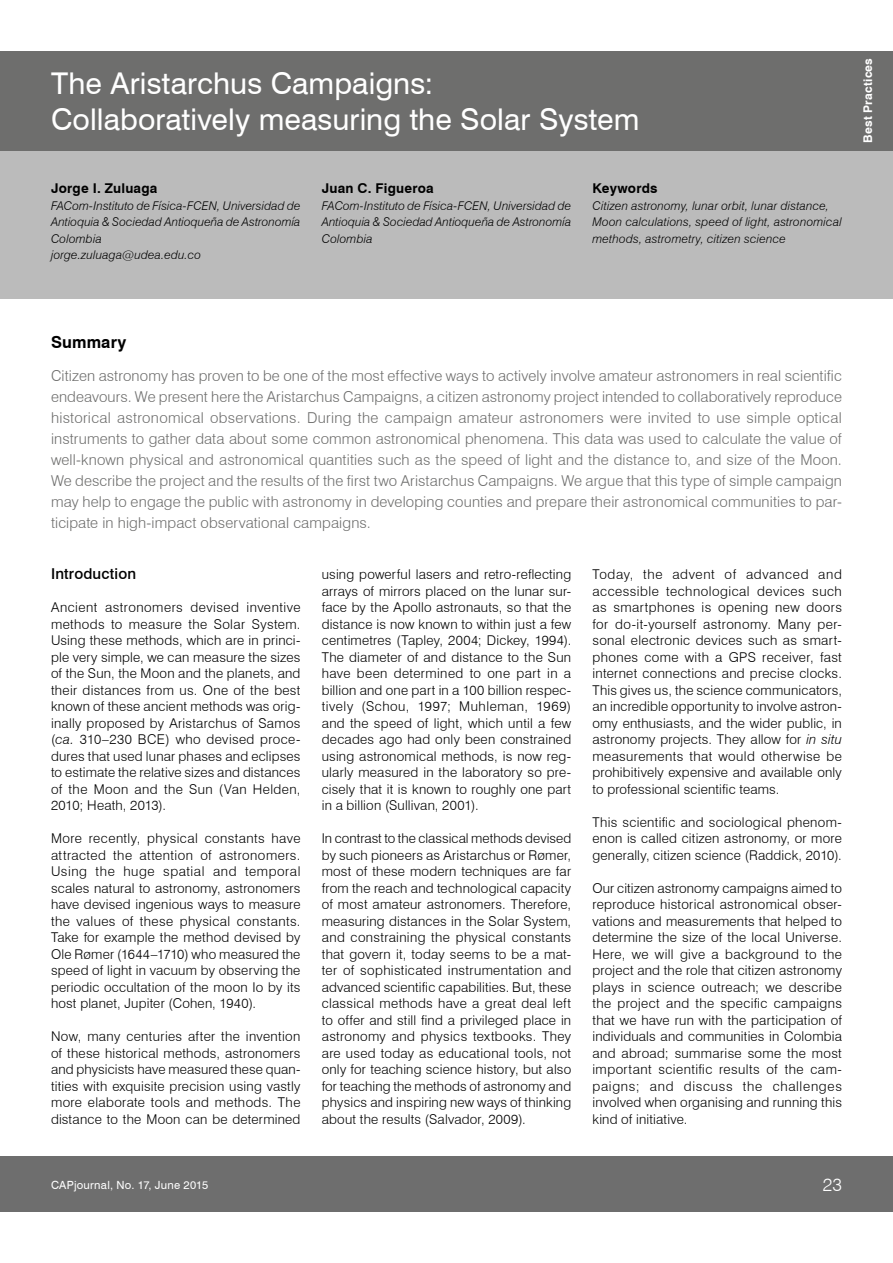
<style>
.page{position:relative;width:893px;height:1263px;background:#fff}
.page>*{position:absolute;margin:0;border:0;box-sizing:border-box;transform-origin:0 0}
.MAIN_TITLE_s721BT-ro{font:30px "Swiss 721 BT";letter-spacing:.005em;color:#fff}
.t1{font:300 18px "Swiss 721 BT";color:#fff}
.SUMMARY_TITLE_s721BT{font:700 16.5px "Swiss 721 BT";letter-spacing:.005em;color:#000}
.SUMMARY_TEXT_s721LtB{font:300 15px/21px "Swiss 721 BT";letter-spacing:.01em;color:#6e6e6d;text-align:justify}
.BODY_TEXT_TITLES__s7{font:500 15px "Swiss 721 BT";letter-spacing:.01em;color:#000}
.BODY_TEXT_s721LtBT-l{font:300 13.5px/16.5px "Swiss 721 BT";letter-spacing:.015em;color:#000;text-align:justify}
.TITLES_AUTHOR_CONTAC{font:700 13.5px "Swiss 721 BT";letter-spacing:.015em;color:#000}
.BIOGRAPHY_TEXT_s721L{font:italic 300 12px/16.5px "Swiss 721 BT";letter-spacing:.01em;color:#000}
.TEXT_AUTHOR_CONTACTS{font:italic 300 12px/16.5px "Swiss 721 BT";letter-spacing:.015em;color:#000}
.SECTIONS_s721BT-bold{font:700 12px "Swiss 721 BT";letter-spacing:.02em;color:#fff}
.t2{font:11.25px "Swiss 721 BT";letter-spacing:.02em;color:#fff}
.s1{font-style:italic}
</style>
<div class="page">
<div style="left:0;top:1157px;width:893px;height:55px;background:#6e6e6e"></div>
<div style="left:0;top:149px;width:893px;height:150px;background:#bbb"></div>
<div style="left:0;top:51px;width:893px;height:99px;background:#6e6e6d"></div>
<p class="MAIN_TITLE_s721BT-ro" style="left:51px;top:65px;width:384px">The Aristarchus Campaigns:</p>
<p class="MAIN_TITLE_s721BT-ro" style="left:51px;top:101px;width:590px">Collaboratively measuring the Solar System</p>
<p class="TITLES_AUTHOR_CONTAC" style="left:51px;top:180px;width:108px">Jorge I. Zuluaga</p>
<p class="BIOGRAPHY_TEXT_s721L" style="left:51px;top:197px;width:251px">FACom-Instituto de Física-FCEN, Universidad de<br>Antioquia &amp; Sociedad Antioqueña de Astronomía</p>
<p class="BIOGRAPHY_TEXT_s721L" style="left:51px;top:230px;width:52px">Colombia</p>
<p class="BIOGRAPHY_TEXT_s721L" style="left:51px;top:247px;width:151px">jorge.zuluaga@udea.edu.co</p>
<p class="TITLES_AUTHOR_CONTAC" style="left:322px;top:180px;width:114px">Juan C. Figueroa</p>
<p class="BIOGRAPHY_TEXT_s721L" style="left:322px;top:197px;width:251px">FACom-Instituto de Física-FCEN, Universidad de<br>Antioquia &amp; Sociedad Antioqueña de Astronomía</p>
<p class="BIOGRAPHY_TEXT_s721L" style="left:322px;top:230px;width:52px">Colombia</p>
<p class="TITLES_AUTHOR_CONTAC" style="left:592px;top:180px;width:67px">Keywords</p>
<p class="TEXT_AUTHOR_CONTACTS" style="left:592px;top:197px;width:251px">Citizen astronomy, lunar orbit, lunar distance,<br>Moon calculations, speed of light, astronomical methods, astrometry, citizen science</p>
<p class="SECTIONS_s721BT-bold" style="left:860px;top:143px;width:87px;rotate:-90deg">Best Practices</p>
<p class="SUMMARY_TITLE_s721BT" style="left:51px;top:332px;width:77px">Summary</p>
<p class="SUMMARY_TEXT_s721LtB" style="left:51px;top:365px;width:792px">Citizen astronomy has proven to be one of the most effective ways to actively involve amateur astronomers in real scientific endeavours. We present here the Aristarchus Campaigns, a citizen astronomy project intended to collaboratively reproduce historical astronomical observations. During the campaign amateur astronomers were invited to use simple optical instruments to gather data about some common astronomical phenomena. This data was used to calculate the value of well-known physical and astronomical quantities such as the speed of light and the distance to, and size of the Moon.<br>We describe the project and the results of the first two Aristarchus Campaigns. We argue that this type of simple campaign may help to engage the public with astronomy in developing counties and prepare their astronomical communities to par&shy;ticipate in high-impact observational campaigns.</p>
<p class="BODY_TEXT_TITLES__s7" style="left:51px;top:565px;width:87px">Introduction</p>
<p class="BODY_TEXT_s721LtBT-l" style="left:51px;top:599px;width:251px">Ancient astronomers devised inventive methods to measure the Solar System.<br>Using these methods, which are in princi&shy;ple very simple, we can measure the sizes of the Sun, the Moon and the planets, and their distances from us. One of the best known of these ancient methods was orig&shy;inally proposed by Aristarchus of Samos (<span class="s1">ca.</span> 310–230 BCE) who devised proce&shy;dures that used lunar phases and eclipses to estimate the relative sizes and distances of the Moon and the Sun (Van Helden, 2010; Heath, 2013).</p>
<p class="BODY_TEXT_s721LtBT-l" style="left:51px;top:830px;width:251px">More recently, physical constants have attracted the attention of astronomers.<br>Using the huge spatial and temporal scales natural to astronomy, astronomers have devised ingenious ways to measure the values of these physical constants.<br>Take for example the method devised by Ole Rømer (1644–1710) who measured the speed of light in vacuum by observing the periodic occultation of the moon Io by its host planet, Jupiter (Cohen, 1940).</p>
<p class="BODY_TEXT_s721LtBT-l" style="left:51px;top:1028px;width:251px">Now, many centuries after the invention of these historical methods, astronomers and physicists have measured these quan&shy;tities with exquisite precision using vastly more elaborate tools and methods. The distance to the Moon can be determined</p>
<p class="t2" style="left:51px;top:1178px;width:159px">CAPjournal, No. 17, June 2015</p>
<p class="BODY_TEXT_s721LtBT-l" style="left:322px;top:566px;width:251px">using powerful lasers and retro-reflecting arrays of mirrors placed on the lunar sur&shy;face by the Apollo astronauts, so that the distance is now known to within just a few centimetres (Tapley, 2004; Dickey, 1994).<br>The diameter of and distance to the Sun have been determined to one part in a billion and one part in a 100 billion respec&shy;tively (Schou, 1997; Muhleman, 1969) and the speed of light, which until a few decades ago had only been constrained using astronomical methods, is now reg&shy;ularly measured in the laboratory so pre&shy;cisely that it is known to roughly one part in a billion (Sullivan, 2001).</p>
<p class="BODY_TEXT_s721LtBT-l" style="left:322px;top:830px;width:251px">In contrast to the classical methods devised by such pioneers as Aristarchus or Rømer, most of these modern techniques are far from the reach and technological capacity of most amateur astronomers. Therefore, measuring distances in the Solar System, and constraining the physical constants that govern it, today seems to be a mat&shy;ter of sophisticated instrumentation and advanced scientific capabilities. But, these classical methods have a great deal left to offer and still find a privileged place in astronomy and physics textbooks. They are used today as educational tools, not only for teaching science history, but also for teaching the methods of astronomy and physics and inspiring new ways of thinking about the results (Salvador, 2009).</p>
<p class="BODY_TEXT_s721LtBT-l" style="left:592px;top:566px;width:251px">Today, the advent of advanced and accessible technological devices such as smartphones is opening new doors for do-it-yourself astronomy. Many per&shy;sonal electronic devices such as smart&shy;phones come with a GPS receiver, fast internet connections and precise clocks.<br>This gives us, the science communicators, an incredible opportunity to involve astron&shy;omy enthusiasts, and the wider public, in astronomy projects. They allow for <span class="s1">in situ </span>measurements that would otherwise be prohibitively expensive and available only to professional scientific teams.</p>
<p class="BODY_TEXT_s721LtBT-l" style="left:592px;top:813px;width:251px">This scientific and sociological phenom&shy;enon is called citizen astronomy, or more generally, citizen science (Raddick, 2010).</p>
<p class="BODY_TEXT_s721LtBT-l" style="left:592px;top:879px;width:251px">Our citizen astronomy campaigns aimed to reproduce historical astronomical obser&shy;vations and measurements that helped to determine the size of the local Universe.<br>Here, we will give a background to the project and the role that citizen astronomy plays in science outreach; we describe the project and the specific campaigns that we have run with the participation of individuals and communities in Colombia and abroad; summarise some the most important scientific results of the cam&shy;paigns; and discuss the challenges involved when organising and running this kind of initiative.</p>
<p class="t1" style="left:823px;top:1174px;width:21px">23</p>
</div>
